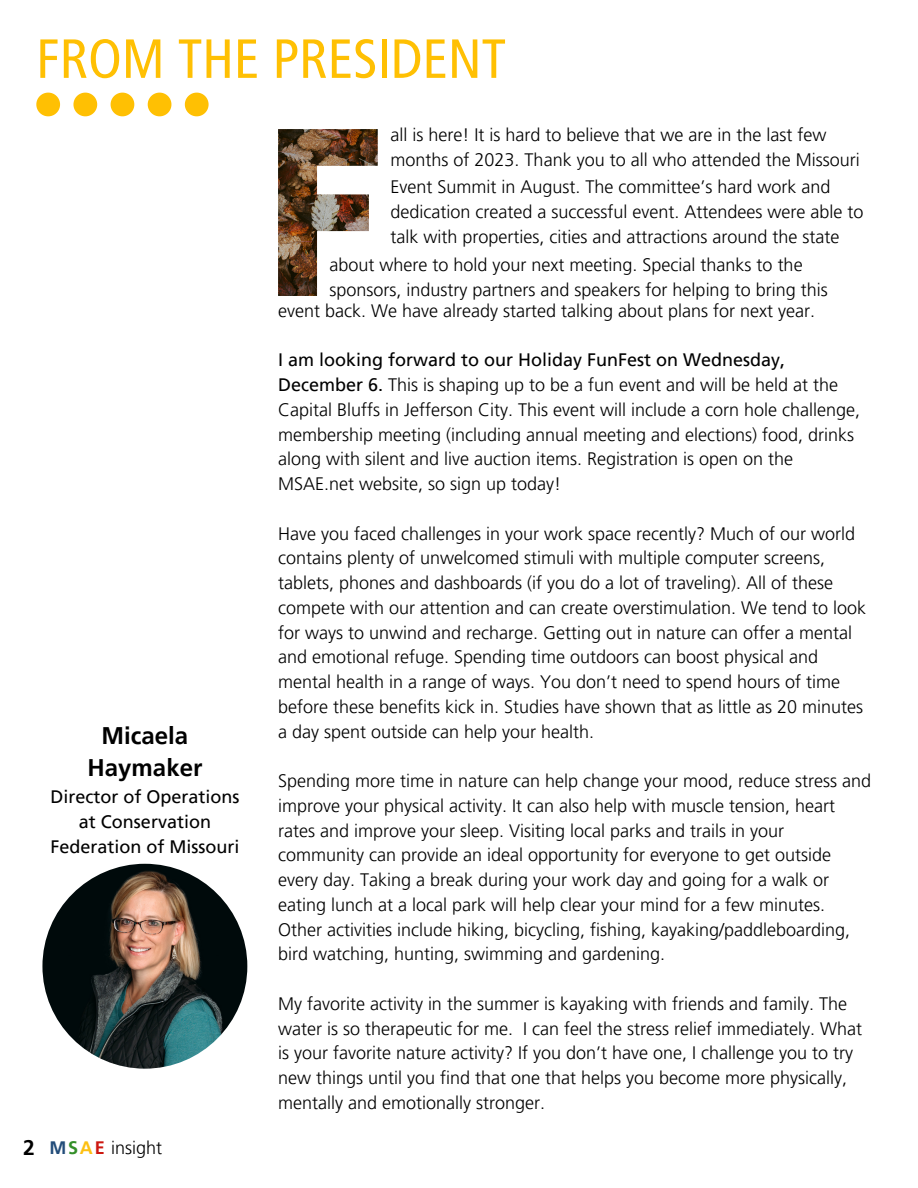
<style>
.page{position:relative;width:918px;height:1188px;background:#fff}
.page>*{position:absolute;margin:0;border:0;box-sizing:border-box;transform-origin:0 0}
.t1{font:condensed 55.05px "Frutiger LT Pro";color:#ffc003}
.t2{font:700 24px/32.7px "Frutiger LT Pro";color:#000;text-align:center}
.t3{font:700 21px "Frutiger LT Pro";color:#000}
.t4{font:300 18px/24.8px "Frutiger LT Pro";color:#000}
.t5{font:18px/24.8px "Frutiger LT Pro";color:#000;text-align:center}
.s1{font-weight:700;color:#234d7a}
.s2{font-weight:700;color:#348f29}
.s3{font-weight:700;color:#fdc013}
.s4{font-weight:700;color:#cd170f}
.s5{font-weight:400}
</style>
<div class="page">
<img style="left:42px;top:863px;width:206px;height:206px">
<img style="left:278px;top:129px;width:100px;height:167px">
<svg style="left:36px;top:93px;width:24px;height:23px"></svg>
<svg style="left:73px;top:93px;width:24px;height:23px"></svg>
<svg style="left:111px;top:93px;width:23px;height:23px"></svg>
<svg style="left:148px;top:93px;width:23px;height:23px"></svg>
<svg style="left:185px;top:93px;width:23px;height:23px"></svg>
<p class="t1" style="left:36px;top:25px;width:471px">FROM THE PRESIDENT</p>
<p class="t4" style="left:391px;top:122px;width:471px">all is here! It is hard to believe that we are in the last few months of 2023. Thank you to all who attended the Missouri</p>
<p class="t2" style="left:88px;top:719px;width:116px">Micaela<br>Haymaker</p>
<h2 class="t5" style="left:50px;top:784px;width:191px">Director of Operations at Conservation<br>Federation of Missouri</h2>
<p class="t3" style="left:23px;top:1135px;width:13px">2</p>
<p class="t4" style="left:49px;top:1135px;width:114px"><span class="s1">M</span><span class="s2">S</span><span class="s3">A</span><span class="s4">E</span> insight</p>
<h1 class="t4" style="left:391px;top:175px;width:475px">Event Summit in August. The committee’s hard work and dedication created a successful event. Attendees were able to talk with properties, cities and attractions around the state</h1>
<p class="t4" style="left:330px;top:252px;width:500px">about where to hold your next meeting. Special thanks to the sponsors, industry partners and speakers for helping to bring this</p>
<p class="t4" style="left:278px;top:298px;width:539px">event back. We have already started talking about plans for next year.</p>
<p class="t4" style="left:278px;top:347px;width:584px"><span class="s5">I am looking forward to our Holiday FunFest on Wednesday, December 6.</span> This is shaping up to be a fun event and will be held at the Capital Bluffs in Jefferson City. This event will include a corn hole challenge, membership meeting (including annual meeting and elections) food, drinks along with silent and live auction items. Registration is open on the MSAE.net website, so sign up today!</p>
<p class="t4" style="left:278px;top:521px;width:590px">Have you faced challenges in your work space recently? Much of our world contains plenty of unwelcomed stimuli with multiple computer screens, tablets, phones and dashboards (if you do a lot of traveling). All of these compete with our attention and can create overstimulation. We tend to look for ways to unwind and recharge. Getting out in nature can offer a mental and emotional refuge. Spending time outdoors can boost physical and mental health in a range of ways. You don’t need to spend hours of time before these benefits kick in. Studies have shown that as little as 20 minutes a day spent outside can help your health.</p>
<p class="t4" style="left:278px;top:768px;width:595px">Spending more time in nature can help change your mood, reduce stress and improve your physical activity. It can also help with muscle tension, heart rates and improve your sleep. Visiting local parks and trails in your community can provide an ideal opportunity for everyone to get outside every day. Taking a break during your work day and going for a walk or eating lunch at a local park will help clear your mind for a few minutes.<br>Other activities include hiking, bicycling, fishing, kayaking/paddleboarding, bird watching, hunting, swimming and gardening.</p>
<p class="t4" style="left:278px;top:991px;width:585px">My favorite activity in the summer is kayaking with friends and family. The water is so therapeutic for me. I can feel the stress relief immediately. What is your favorite nature activity? If you don’t have one, I challenge you to try new things until you find that one that helps you become more physically, mentally and emotionally stronger.</p>
</div>
